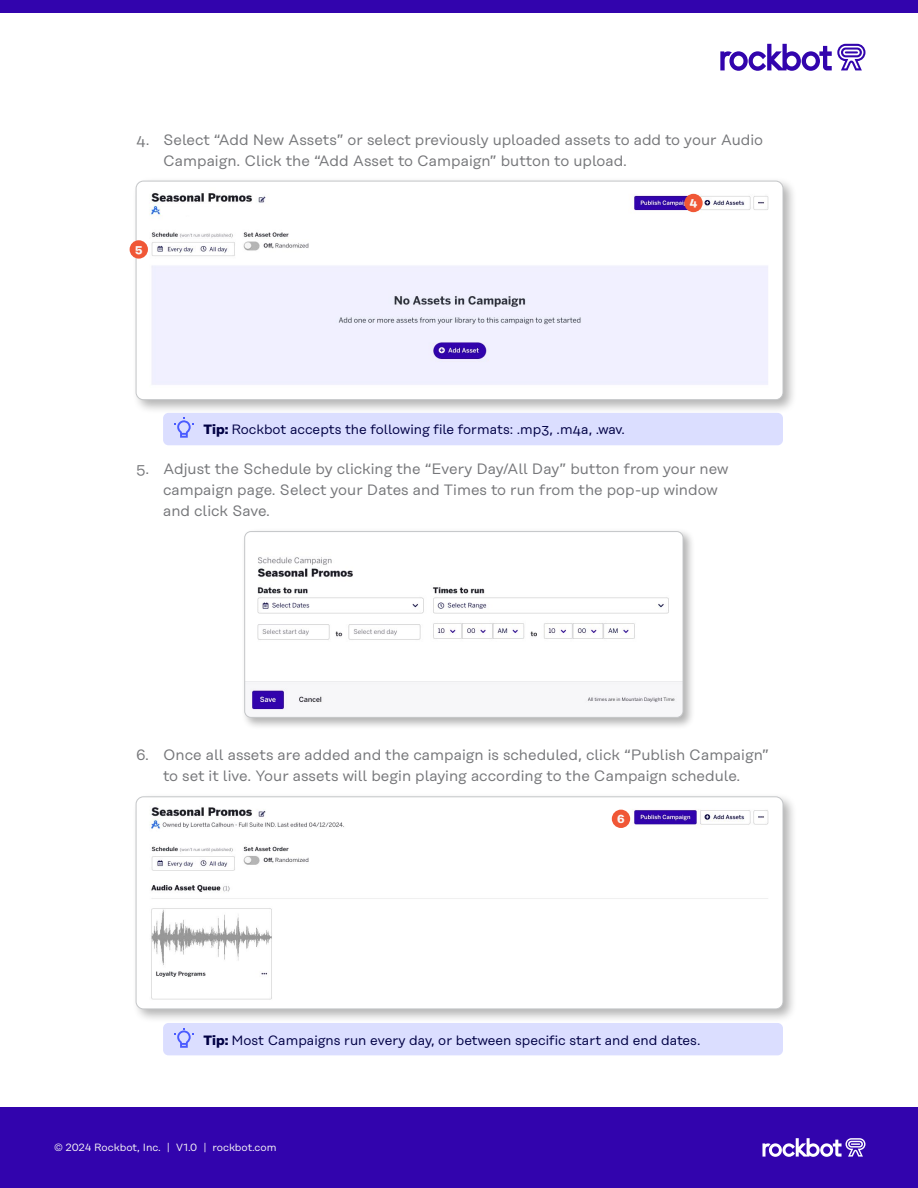
<style>
.page{position:relative;width:918px;height:1188px;background:#fff}
.page>*{position:absolute;margin:0;border:0;box-sizing:border-box;transform-origin:0 0}
.t1{font:15px/21px "Rational Text";color:#76777a}
.t2{font:13.5px "Rational Text";color:#004}
.t3{font:700 11.7px "Rational Text";color:#f8f7f6}
.t4{font:10.5px "Rational Display";color:#f8f7f6}
.s1{font-weight:700}
</style>
<div class="page">
<div style="left:0;top:0;width:918px;height:14px;background:#3204ad"></div>
<svg style="left:720px;top:44px;width:146px;height:27px"></svg>
<div style="left:0;top:1107px;width:918px;height:81px;background:#3204ad"></div>
<svg style="left:762px;top:1138px;width:104px;height:19px"></svg>
<div style="left:132px;top:177px;width:666px;height:237px;background:#000;opacity:.3"></div>
<img style="left:136px;top:181px;width:647px;height:219px">
<div style="left:136px;top:181px;width:647px;height:219px;border:1px solid #c4c6c8;border-radius:7px"></div>
<div style="left:132px;top:792px;width:666px;height:231px;background:#000;opacity:.3"></div>
<img style="left:136px;top:797px;width:647px;height:212px">
<div style="left:136px;top:796px;width:647px;height:213px;border:1px solid #c4c6c8;border-radius:7px"></div>
<div style="left:241px;top:528px;width:454px;height:202px;background:#000;opacity:.3"></div>
<img style="left:245px;top:532px;width:438px;height:185px">
<div style="left:244px;top:531px;width:439px;height:187px;border:1px solid #c4c6c8;border-radius:6px"></div>
<div style="left:684px;top:194px;width:19px;height:18px;background:#f05736;border-radius:50%"></div>
<div style="left:130px;top:240px;width:18px;height:19px;background:#f05736;border-radius:50%"></div>
<div style="left:612px;top:810px;width:18px;height:18px;background:#f05736;border-radius:50%"></div>
<div style="left:163px;top:413px;width:620px;height:32px;background:#dbdeff;border-radius:5px"></div>
<div style="left:163px;top:1023px;width:620px;height:32px;background:#dbdeff;border-radius:5px"></div>
<svg style="left:174px;top:417px;width:20px;height:21px"></svg>
<svg style="left:174px;top:1028px;width:20px;height:20px"></svg>
<div style="left:161px;top:207px;width:92px;height:8px;background:#fff"></div>
<p class="t1" style="left:163px;top:129px;width:602px;text-indent:-27px">4. Select “Add New Assets” or select previously uploaded assets to add to your Audio<br>Campaign. Click the “Add Asset to Campaign” button to upload.</p>
<p class="t3" style="left:135px;top:241px;width:9px">5</p>
<p class="t3" style="left:690px;top:195px;width:9px">4</p>
<p class="t2" style="left:204px;top:422px;width:423px"><span class="s1">Tip:</span> Rockbot accepts the following file formats: .mp3, .m4a, .wav.</p>
<p class="t1" style="left:163px;top:458px;width:567px;text-indent:-27px">5. Adjust the Schedule by clicking the “Every Day/All Day” button from your new campaign page. Select your Dates and Times to run from the pop-up window and click Save.</p>
<p class="t1" style="left:136px;top:744px;width:634px;text-align:center">6. Once all assets are added and the campaign is scheduled, click “Publish Campaign” to set it live. Your assets will begin playing according to the Campaign schedule.</p>
<p class="t3" style="left:617px;top:812px;width:9px">6</p>
<p class="t2" style="left:204px;top:1032px;width:498px"><span class="s1">Tip:</span> Most Campaigns run every day, or between specific start and end dates.</p>
<p class="t4" style="left:54px;top:1142px;width:224px">© 2024 Rockbot, Inc. | V1.0 | rockbot.com</p>
</div>
